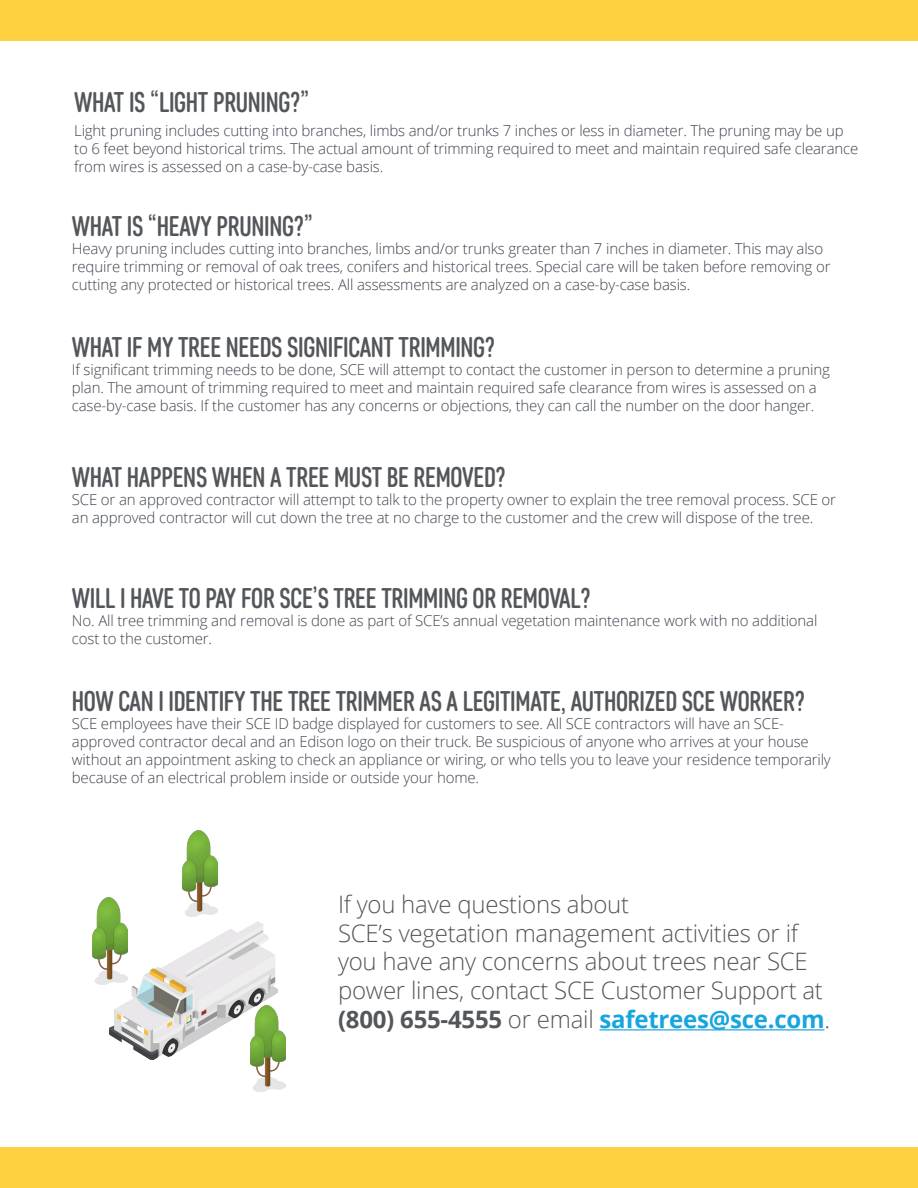
<style>
.page{position:relative;width:918px;height:1188px;background:#fff}
.page>*{position:absolute;margin:0;border:0;box-sizing:border-box;transform-origin:0 0}
.t1{font:500 28.5px "Core Sans DS47 Cn";letter-spacing:-.01em;color:#53565a}
.t2{font:300 24px/28.8px "Open Sans";letter-spacing:-.01em;color:#53565a}
.t3{font:300 15px/18px "Open Sans";letter-spacing:-.01em;color:#3e444f}
.s1{font-weight:700}
.s2{font-weight:700;color:#18a5de}
</style>
<div class="page">
<div style="left:0;top:0;width:918px;height:40px;background:#fdd140"></div>
<div style="left:0;top:1148px;width:918px;height:40px;background:#fdd140"></div>
<hr style="left:600px;top:1029px;width:225px;height:1px;background:#18a5de">
<img style="left:110px;top:922px;width:168px;height:138px">
<img style="left:93px;top:898px;width:34px;height:86px">
<img style="left:251px;top:1005px;width:35px;height:87px">
<img style="left:183px;top:830px;width:35px;height:87px">
<h1 class="t1" style="left:74px;top:84px;width:237px">WHAT IS “LIGHT PRUNING?”</h1>
<p class="t3" style="left:74px;top:121px;width:786px">Light pruning includes cutting into branches, limbs and/or trunks 7 inches or less in diameter. The pruning may be up to 6 feet beyond historical trims. The actual amount of trimming required to meet and maintain required safe clearance from wires is assessed on a case-by-case basis.</p>
<h1 class="t1" style="left:72px;top:208px;width:243px">WHAT IS “HEAVY PRUNING?”</h1>
<p class="t3" style="left:72px;top:239px;width:760px">Heavy pruning includes cutting into branches, limbs and/or trunks greater than 7 inches in diameter. This may also require trimming or removal of oak trees, conifers and historical trees. Special care will be taken before removing or cutting any protected or historical trees. All assessments are analyzed on a case-by-case basis.</p>
<h1 class="t1" style="left:72px;top:329px;width:425px">WHAT IF MY TREE NEEDS SIGNIFICANT TRIMMING?</h1>
<p class="t3" style="left:72px;top:360px;width:760px">If significant trimming needs to be done, SCE will attempt to contact the customer in person to determine a pruning plan. The amount of trimming required to meet and maintain required safe clearance from wires is assessed on a case-by-case basis. If the customer has any concerns or objections, they can call the number on the door hanger.</p>
<h1 class="t1" style="left:72px;top:459px;width:436px">WHAT HAPPENS WHEN A TREE MUST BE REMOVED?</h1>
<p class="t3" style="left:72px;top:490px;width:766px">SCE or an approved contractor will attempt to talk to the property owner to explain the tree removal process. SCE or an approved contractor will cut down the tree at no charge to the customer and the crew will dispose of the tree.</p>
<h1 class="t1" style="left:72px;top:580px;width:521px">WILL I HAVE TO PAY FOR SCE’S TREE TRIMMING OR REMOVAL?</h1>
<p class="t3" style="left:72px;top:611px;width:747px">No. All tree trimming and removal is done as part of SCE’s annual vegetation maintenance work with no additional cost to the customer.</p>
<h1 class="t1" style="left:72px;top:683px;width:735px">HOW CAN I IDENTIFY THE TREE TRIMMER AS A LEGITIMATE, AUTHORIZED SCE WORKER?</h1>
<p class="t3" style="left:72px;top:714px;width:760px">SCE employees have their SCE ID badge displayed for customers to see. All SCE contractors will have an SCE&shy;approved contractor decal and an Edison logo on their truck. Be suspicious of anyone who arrives at your house without an appointment asking to check an appliance or wiring, or who tells you to leave your residence temporarily because of an electrical problem inside or outside your home.</p>
<h2 class="t2" style="left:338px;top:889px;width:494px">If you have questions about<br>SCE’s vegetation management activities or if you have any concerns about trees near SCE power lines, contact SCE Customer Support at <span class="s1">(800) 655-4555</span> or email <span class="s2">safetrees@sce.com</span>.</h2>
</div>
